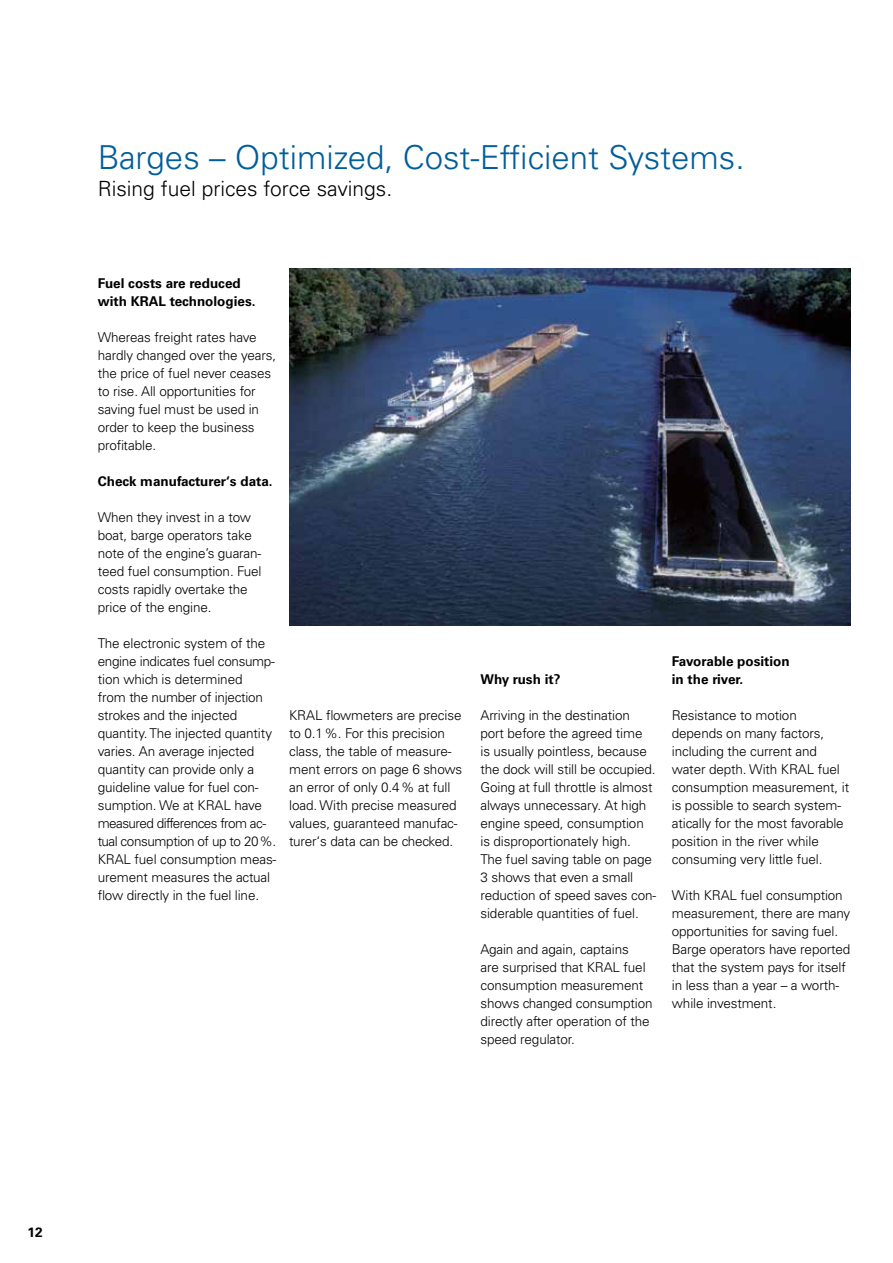
<style>
.page{position:relative;width:893px;height:1263px;background:#fff}
.page>*{position:absolute;margin:0;border:0;box-sizing:border-box;transform-origin:0 0}
.t1{font:300 33px "Univers LT Std";color:#005e9a}
.t2{font:300 21px "Univers LT Std";color:#000}
.t3{font:300 13.5px/18px "Univers LT Std";letter-spacing:-.01em;color:#000}
.t4{font:700 13.5px/18px "Univers LT Std";color:#000}
</style>
<div class="page">
<img style="left:289px;top:269px;width:561px;height:357px">
<h1 class="t1" style="left:98px;top:137px;width:648px">Barges – Optimized, Cost-Efficient Systems.</h1>
<h2 class="t2" style="left:98px;top:175px;width:296px">Rising fuel prices force savings.</h2>
<p class="t4" style="left:98px;top:274px;width:159px">Fuel costs are reduced with KRAL technologies.</p>
<p class="t3" style="left:98px;top:328px;width:180px">Whereas freight rates have hardly changed over the years, the price of fuel never ceases to rise. All opportunities for saving fuel must be used in order to keep the business profitable.</p>
<p class="t4" style="left:98px;top:472px;width:176px">Check manufacturer‘s data.</p>
<p class="t3" style="left:98px;top:508px;width:165px">When they invest in a tow boat, barge operators take note of the engine’s guaran&shy;teed fuel consumption. Fuel costs rapidly overtake the price of the engine.</p>
<p class="t3" style="left:98px;top:634px;width:180px">The electronic system of the engine indicates fuel consump&shy;tion which is determined<br>from the number of injection strokes and the injected quantity. The injected quantity varies. An average injected quantity can provide only a guideline value for fuel con&shy;sumption. We at KRAL have measured differences from ac&shy;tual consumption of up to 20%.<br>KRAL fuel consumption meas&shy;urement measures the actual flow directly in the fuel line.</p>
<p class="t3" style="left:289px;top:706px;width:175px">KRAL flowmeters are precise to 0.1%. For this precision class, the table of measure&shy;ment errors on page 6 shows an error of only 0.4% at full load. With precise measured values, guaranteed manufac&shy;turer‘s data can be checked.</p>
<p class="t4" style="left:480px;top:670px;width:81px">Why rush it?</p>
<p class="t3" style="left:480px;top:706px;width:177px">Arriving in the destination port before the agreed time<br>is usually pointless, because the dock will still be occupied.<br>Going at full throttle is almost always unnecessary. At high engine speed, consumption is disproportionately high.<br>The fuel saving table on page<br>3 shows that even a small reduction of speed saves con&shy;siderable quantities of fuel.</p>
<p class="t3" style="left:480px;top:940px;width:174px">Again and again, captains<br>are surprised that KRAL fuel consumption measurement shows changed consumption directly after operation of the speed regulator.</p>
<p class="t4" style="left:672px;top:652px;width:119px">Favorable position in the river.</p>
<p class="t3" style="left:672px;top:706px;width:179px">Resistance to motion depends on many factors, including the current and water depth. With KRAL fuel consumption measurement, it is possible to search system&shy;atically for the most favorable position in the river while consuming very little fuel.</p>
<p class="t3" style="left:672px;top:886px;width:180px">With KRAL fuel consumption measurement, there are many opportunities for saving fuel.<br>Barge operators have reported that the system pays for itself in less than a year – a worth&shy;while investment.</p>
<p class="t4" style="left:28px;top:1224px;width:16px">12</p>
</div>
